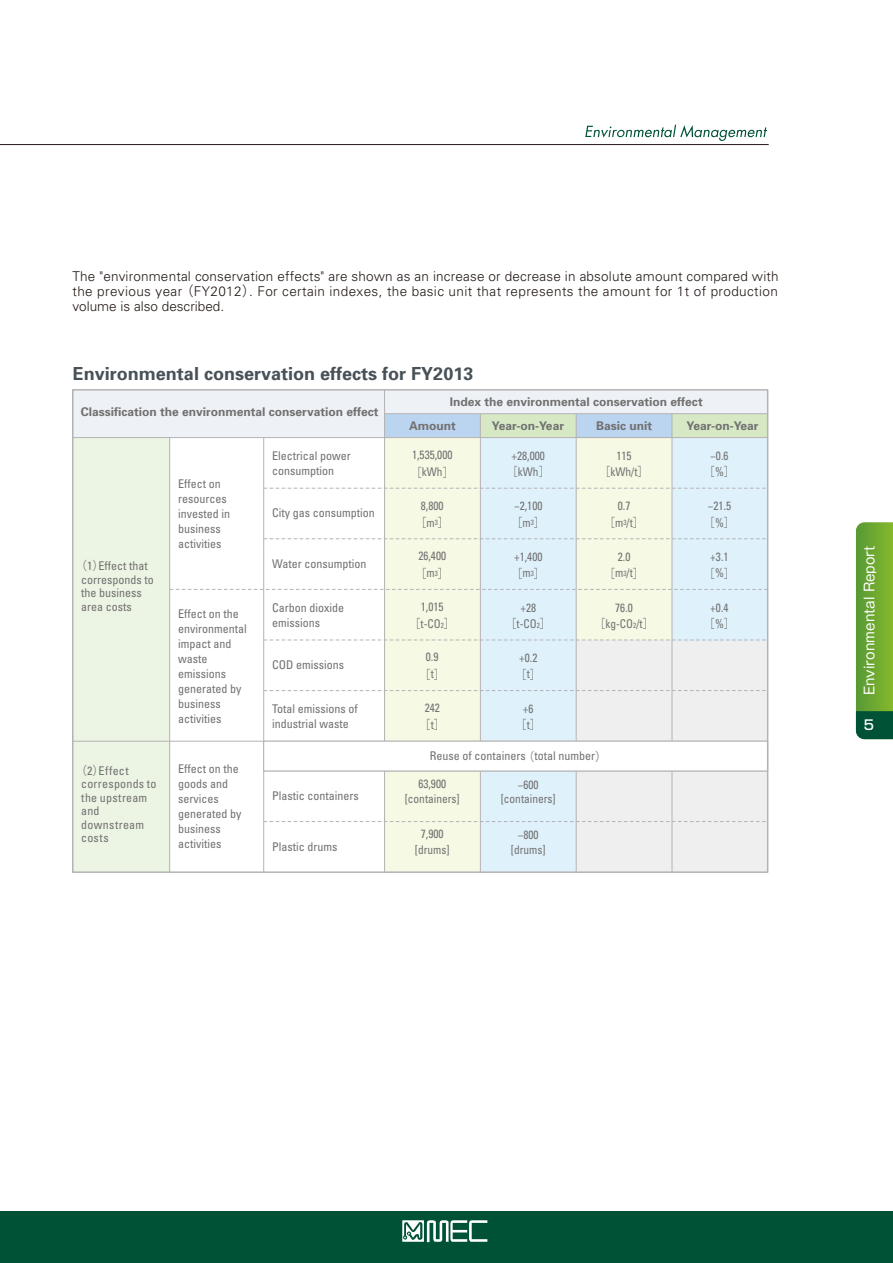
<style>
.page{position:relative;width:893px;height:1263px;background:#fff}
.page>*{position:absolute;margin:0;border:0;box-sizing:border-box;transform-origin:0 0}
.t1{font:700 18px "Univers";color:#485157}
.t2{font:300 13.5px/15px "Univers";letter-spacing:.03em;color:#231815;text-align:justify}
.t3{font:13.5px "Gothic MB101 Pro";color:#fff}
.t4{font:500 13.5px "Shin Go Pro";color:#fff}
.t5{font:condensed 12px/15px "Univers";color:#727071}
.t6{font:condensed 12px "Univers";color:#727071;scale:.95 1}
.t7{font:700 12px/24.2px "Univers";color:#727071}
.t8{font:condensed 12px/13.5px "Univers";letter-spacing:.02em;color:#727071}
.t9{font:12px "Koz Go Pro";color:#727071;scale:.95 1}
.t10{font:12px "Koz Go Pro";color:#727071}
.s1{font-family:"Koz Go Pro";font-weight:400}
.s2{font-family:"Koz Go Pro";font-stretch:normal}
.s3{font-family:"Univers";font-stretch:condensed}
.s4{font-size:7.5px}
</style>
<div class="page">
<div style="left:0;top:1212px;width:892px;height:51px;background:#005236"></div>
<svg style="left:402px;top:1220px;width:85px;height:22px"></svg>
<svg style="left:855px;top:522px;width:37px;height:217px;background:#64a037"></svg>
<div style="left:73px;top:390px;width:694px;height:48px;background:#eef1f5"></div>
<div style="left:385px;top:414px;width:95px;height:24px;background:#bbd4ef"></div>
<div style="left:385px;top:640px;width:382px;height:232px;background:#efefef"></div>
<div style="left:480px;top:438px;width:96px;height:434px;background:#dff2fc"></div>
<div style="left:671px;top:438px;width:95px;height:203px;background:#dff2fc"></div>
<div style="left:384px;top:438px;width:96px;height:434px;background:#f6f9e4"></div>
<div style="left:73px;top:438px;width:97px;height:434px;background:#ecf5e3"></div>
<div style="left:576px;top:438px;width:95px;height:202px;background:#f6f9e4"></div>
<svg style="left:264px;top:488px;width:501px;height:1px"></svg>
<svg style="left:264px;top:538px;width:501px;height:1px"></svg>
<svg style="left:170px;top:589px;width:595px;height:1px"></svg>
<svg style="left:264px;top:640px;width:501px;height:1px"></svg>
<svg style="left:264px;top:690px;width:501px;height:1px"></svg>
<hr style="left:384px;top:390px;width:1px;height:482px;background:#b4b3b4">
<hr style="left:169px;top:438px;width:1px;height:434px;background:#b4b3b4">
<div style="left:480px;top:414px;width:96px;height:24px;background:#d6e9c4"></div>
<div style="left:671px;top:414px;width:96px;height:24px;background:#d6e9c4"></div>
<div style="left:576px;top:414px;width:95px;height:24px;background:#bbd4ef"></div>
<hr style="left:73px;top:437px;width:694px;height:1px;background:#b4b3b4">
<svg style="left:264px;top:821px;width:501px;height:1px"></svg>
<hr style="left:575px;top:414px;width:1px;height:458px;background:#b4b3b4">
<hr style="left:671px;top:414px;width:1px;height:458px;background:#b4b3b4">
<hr style="left:480px;top:414px;width:1px;height:458px;background:#b4b3b4">
<hr style="left:0;top:144px;width:768px;height:1px;background:#231815">
<hr style="left:73px;top:741px;width:694px;height:1px;background:#b4b3b4">
<hr style="left:263px;top:438px;width:1px;height:434px;background:#b4b3b4">
<svg style="left:585px;top:125px;width:182px;height:16px"></svg>
<div style="left:263px;top:741px;width:504px;height:30px;background:#fff;border:1px solid #b4b3b4"></div>
<div style="left:72px;top:389px;width:696px;height:484px;border:2px solid #b4b3b4"></div>
<hr style="left:385px;top:413px;width:382px;height:1px;background:#b4b3b4">
<p class="t2" style="left:72px;top:268px;width:707px">The "environmental conservation effects" are shown as an increase or decrease in absolute amount compared with the previous year <span class="s1">（</span>FY2012<span class="s1">）</span>. For certain indexes, the basic unit that represents the amount for 1t of production volume is also described.</p>
<h1 class="t1" style="left:73px;top:362px;width:402px">Environmental conservation effects for FY2013</h1>
<p class="t7" style="left:81px;top:400px;width:299px">Classification the environmental conservation effect</p>
<p class="t5" style="left:81px;top:559px;width:74px;line-height:13.5px;text-indent:-6px"><span class="s2">（</span>1<span class="s2">）</span>Effect that corresponds to the business area costs</p>
<p class="t8" style="left:81px;top:763px;width:77px;text-indent:-6px"><span class="s2">（</span>2<span class="s2">）</span>Effect corresponds to the upstream and downstream costs</p>
<p class="t5" style="left:178px;top:476px;width:53px">Effect on resources invested in business activities</p>
<p class="t5" style="left:178px;top:606px;width:70px">Effect on the environmental impact and waste emissions generated by business activities</p>
<p class="t5" style="left:178px;top:761px;width:65px">Effect on the goods and services generated by business activities</p>
<p class="t5" style="left:272px;top:448px;width:80px">Electrical power consumption</p>
<p class="t5" style="left:272px;top:505px;width:104px">City gas consumption</p>
<p class="t5" style="left:272px;top:556px;width:96px">Water consumption</p>
<p class="t5" style="left:272px;top:600px;width:73px">Carbon dioxide emissions</p>
<p class="t5" style="left:272px;top:657px;width:73px">COD emissions</p>
<p class="t5" style="left:272px;top:701px;width:87px">Total emissions of industrial waste</p>
<p class="t5" style="left:272px;top:788px;width:88px">Plastic containers</p>
<p class="t5" style="left:272px;top:839px;width:67px">Plastic drums</p>
<p class="t7" style="left:409px;top:389px;width:295px;text-indent:40px">Index the environmental conservation effect<br>Amount</p>
<p class="t7" style="left:596px;top:413px;width:58px">Basic unit</p>
<p class="t7" style="left:492px;top:413px;width:74px">Year-on-Year</p>
<p class="t7" style="left:686px;top:413px;width:74px">Year-on-Year</p>
<p class="t6" style="left:412px;top:447px;width:44px">1,535,000</p>
<p class="t6" style="left:511px;top:448px;width:37px">+28,000</p>
<p class="t6" style="left:616px;top:448px;width:17px">115</p>
<p class="t6" style="left:410px;top:464px;width:47px"><span class="s2">［</span>kWh<span class="s2">］</span></p>
<p class="t9" style="left:415px;top:515px;width:37px">［<span class="s3">m</span><sup>3</sup>］</p>
<p class="t9" style="left:415px;top:565px;width:37px">［<span class="s3">m</span><sup>3</sup>］</p>
<p class="t6" style="left:409px;top:616px;width:50px"><span class="s2">［</span>t-CO<span class="s4">2</span><span class="s2">］</span></p>
<p class="t9" style="left:419px;top:666px;width:29px">［<span class="s3">t</span>］</p>
<p class="t9" style="left:419px;top:717px;width:29px">［<span class="s3">t</span>］</p>
<p class="t6" style="left:421px;top:498px;width:25px">8,800</p>
<p class="t6" style="left:418px;top:548px;width:31px">26,400</p>
<p class="t6" style="left:421px;top:599px;width:25px">1,015</p>
<p class="t6" style="left:426px;top:649px;width:15px">0.9</p>
<p class="t6" style="left:424px;top:700px;width:17px">242</p>
<p class="t6" style="left:506px;top:464px;width:47px"><span class="s2">［</span>kWh<span class="s2">］</span></p>
<p class="t9" style="left:511px;top:515px;width:37px">［<span class="s3">m</span><sup>3</sup>］</p>
<p class="t9" style="left:511px;top:565px;width:37px">［<span class="s3">m</span><sup>3</sup>］</p>
<p class="t6" style="left:505px;top:616px;width:50px"><span class="s2">［</span>t-CO<span class="s4">2</span><span class="s2">］</span></p>
<p class="t9" style="left:515px;top:666px;width:29px">［<span class="s3">t</span>］</p>
<p class="t9" style="left:515px;top:717px;width:29px">［<span class="s3">t</span>］</p>
<p class="t6" style="left:514px;top:498px;width:31px">−2,100</p>
<p class="t6" style="left:514px;top:549px;width:31px">+1,400</p>
<p class="t6" style="left:520px;top:600px;width:18px">+28</p>
<p class="t6" style="left:519px;top:650px;width:21px">+0.2</p>
<p class="t6" style="left:523px;top:701px;width:13px">+6</p>
<p class="t6" style="left:599px;top:464px;width:54px"><span class="s2">［</span>kWh/t<span class="s2">］</span></p>
<p class="t6" style="left:603px;top:515px;width:44px"><span class="s2">［</span>m<span class="s4">3</span>/t<span class="s2">］</span></p>
<p class="t6" style="left:603px;top:565px;width:44px"><span class="s2">［</span>m<span class="s4">3</span>/t<span class="s2">］</span></p>
<p class="t6" style="left:594px;top:616px;width:65px"><span class="s2">［</span>kg-CO<span class="s4">2</span>/t<span class="s2">］</span></p>
<p class="t6" style="left:617px;top:499px;width:15px">0.7</p>
<p class="t6" style="left:617px;top:549px;width:15px">2.0</p>
<p class="t6" style="left:615px;top:600px;width:20px">76.0</p>
<p class="t10" style="left:437px;top:748px;width:13px">）</p>
<p class="t5" style="left:522px;top:748px;width:86px"><span class="s2">（</span>total number<span class="s2">）</span></p>
<p class="t6" style="left:418px;top:776px;width:31px">63,900</p>
<p class="t6" style="left:517px;top:777px;width:23px">−600</p>
<p class="t6" style="left:404px;top:792px;width:59px">[containers]</p>
<p class="t6" style="left:500px;top:792px;width:59px">[containers]</p>
<p class="t6" style="left:421px;top:826px;width:25px">7,900</p>
<p class="t6" style="left:517px;top:827px;width:23px">−800</p>
<p class="t6" style="left:415px;top:842px;width:38px">[drums]</p>
<p class="t6" style="left:511px;top:842px;width:38px">[drums]</p>
<p class="t6" style="left:710px;top:448px;width:21px">−0.6</p>
<p class="t9" style="left:703px;top:464px;width:35px">［<span class="s3">%</span>］</p>
<p class="t9" style="left:703px;top:515px;width:35px">［<span class="s3">%</span>］</p>
<p class="t9" style="left:703px;top:565px;width:35px">［<span class="s3">%</span>］</p>
<p class="t9" style="left:703px;top:616px;width:35px">［<span class="s3">%</span>］</p>
<p class="t6" style="left:707px;top:499px;width:26px">−21.5</p>
<p class="t6" style="left:710px;top:549px;width:21px">+3.1</p>
<p class="t6" style="left:710px;top:600px;width:21px">+0.4</p>
<p class="t3" style="left:858px;top:695px;width:151px;rotate:-90deg">Environmental Report</p>
<p class="t4" style="left:863px;top:714px;width:12px">5</p>
</div>
